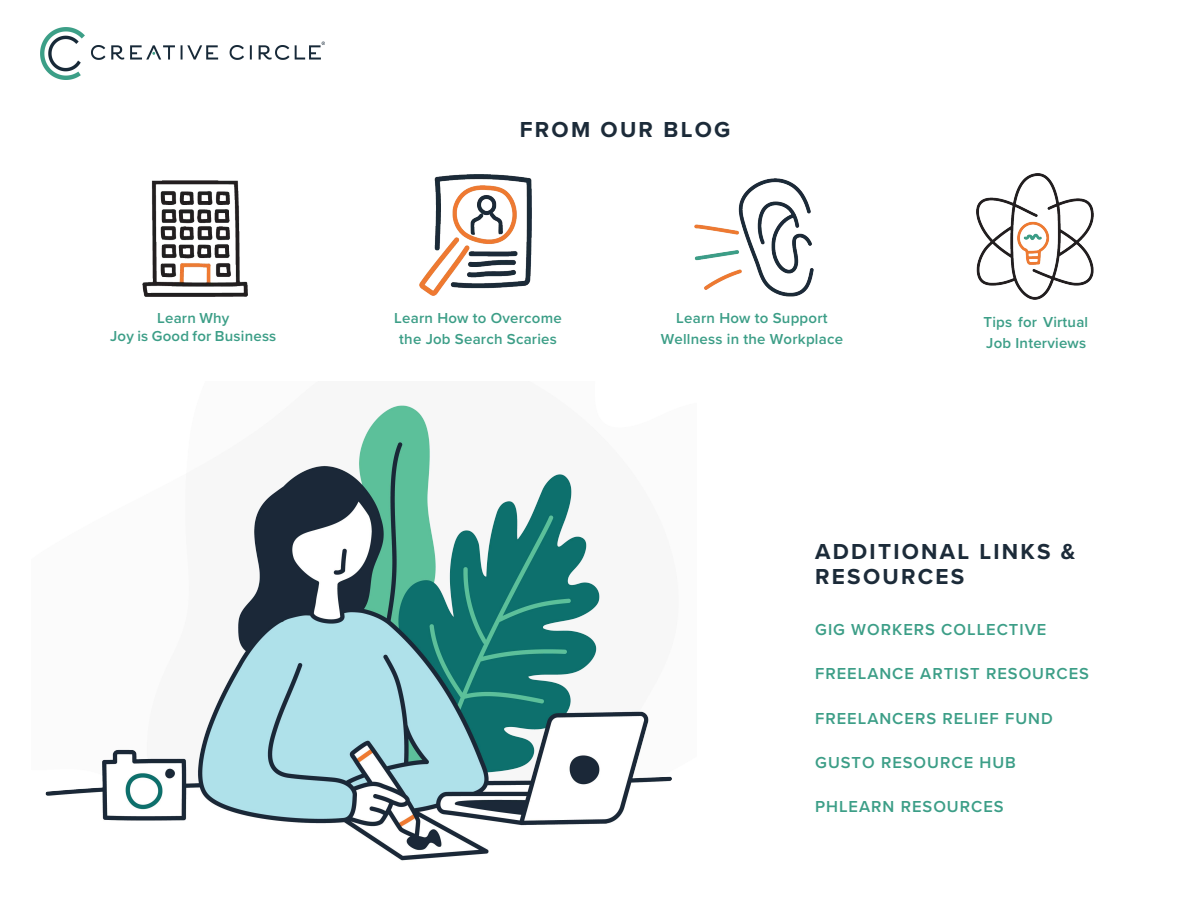
<style>
.page{position:relative;width:1188px;height:918px;background:#fff}
.page>*{position:absolute;margin:0;border:0;box-sizing:border-box;transform-origin:0 0}
.Additional_REsources{font:700 22.5px/25.5px "Proxima Nova";letter-spacing:.1em;color:#1c2b39}
.CC_Body_Header{font:700 22.5px "Proxima Nova";letter-spacing:.1em;color:#1c2b39}
.Additional_REsources-2{font:600 16.5px "Proxima Nova";letter-spacing:.06em;color:#3c9e87}
.Blog_Titles{font:600 15px/21px "Proxima Nova";letter-spacing:.015em;color:#3c9e87;text-align:center}
</style>
<div class="page">
<img style="left:41px;top:28px;width:283px;height:51px">
<img style="left:694px;top:179px;width:120px;height:117px">
<img style="left:976px;top:174px;width:117px;height:125px">
<img style="left:142px;top:180px;width:106px;height:117px">
<img style="left:419px;top:174px;width:113px;height:121px">
<img style="left:45px;top:405px;width:627px;height:456px">
<p class="Blog_Titles" style="left:110px;top:309px;width:168px;line-height:18px">Learn Why<br>Joy is Good for Business</p>
<p class="CC_Body_Header" style="left:520px;top:113px;width:212px">FROM OUR BLOG</p>
<p class="Blog_Titles" style="left:394px;top:307px;width:169px">Learn How to Overcome the Job Search Scaries</p>
<p class="Blog_Titles" style="left:661px;top:307px;width:184px">Learn How to Support<br>Wellness in the Workplace</p>
<p class="Blog_Titles" style="left:983px;top:311px;width:106px;text-align:left">Tips for Virtual<br>Job Interviews</p>
<p class="Additional_REsources" style="left:815px;top:538px;width:262px">ADDITIONAL LINKS &amp;<br>RESOURCES</p>
<p class="Additional_REsources-2" style="left:815px;top:617px;width:233px">GIG WORKERS COLLECTIVE</p>
<p class="Additional_REsources-2" style="left:815px;top:662px;width:275px">FREELANCE ARTIST RESOURCES</p>
<p class="Additional_REsources-2" style="left:815px;top:706px;width:239px">FREELANCERS RELIEF FUND</p>
<p class="Additional_REsources-2" style="left:815px;top:750px;width:202px">GUSTO RESOURCE HUB</p>
<p class="Additional_REsources-2" style="left:815px;top:794px;width:190px">PHLEARN RESOURCES</p>
</div>
